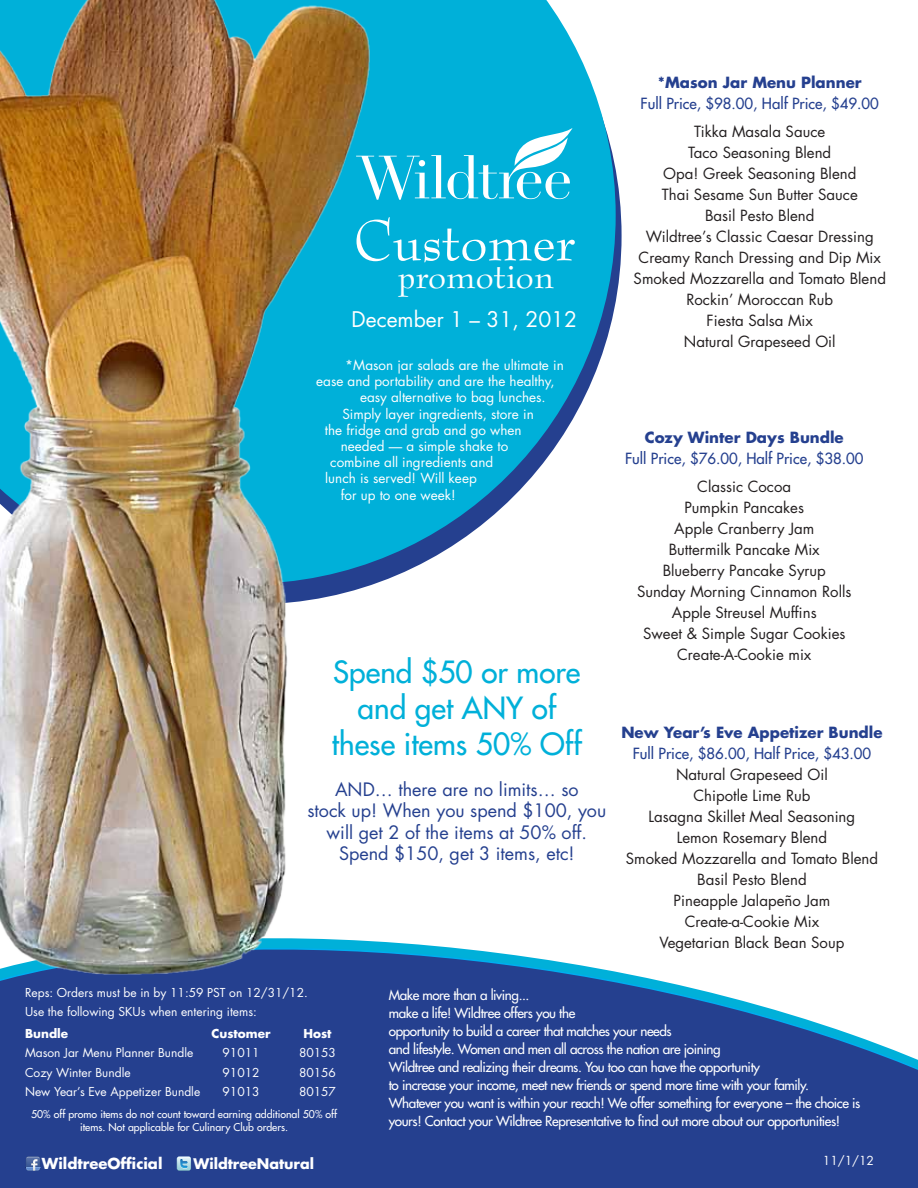
<style>
.page{position:relative;width:918px;height:1188px;background:#fff}
.page>*{position:absolute;margin:0;border:0;box-sizing:border-box;transform-origin:0 0}
.t1{font:56.25px "Bernhard Modern BT";color:#fff}
.t2{font:37.2px "Bernhard Modern BT";color:#fff}
.t3{font:29.85px/35.7px "Futura";color:#00b0d9;text-align:center}
.t4{font:21px "Futura";color:#fff}
.t5{font:18px/21.6px "Futura";color:#25408f;text-align:center}
.t6{font:15px/21px "Futura";color:#231f20;text-align:center}
.t7{font:15px "Futura";color:#25408f}
.t8{font:700 15px "Futura";color:#25408f}
.t9{font:700 14.85px "Futura";color:#fff}
.t10{font:700 14.25px "Futura";color:#fff}
.t11{font:13.5px/18px "Futura";letter-spacing:-.03em;color:#fff}
.t12{font:13.5px "Futura";color:#fff}
.t13{font:12.15px "Futura";color:#fff}
.t14{font:12px/19.5px "Futura";color:#fff}
.t15{font:700 12px "Futura";color:#fff}
.t16{font:10.5px/12.6px "Futura";color:#fff;text-align:center}
</style>
<div class="page">
<svg style="left:0;top:954px;width:918px;height:234px;background:#38539a"></svg>
<svg style="left:506px;top:0;width:110px;height:504px;fill:#00b0d9"></svg>
<img style="left:0;top:0;width:506px;height:989px">
<svg style="left:26px;top:1156px;width:14px;height:15px"></svg>
<svg style="left:177px;top:1156px;width:14px;height:15px"></svg>
<svg style="left:356px;top:128px;width:217px;height:72px"></svg>
<h1 class="t1" style="left:354px;top:203px;width:222px">Customer</h1>
<h2 class="t2" style="left:398px;top:251px;width:158px">promotion</h2>
<h3 class="t4" style="left:352px;top:304px;width:227px">December 1 – 31, 2012</h3>
<p class="t12" style="left:345px;top:356px;width:220px">*Mason jar salads are the ultimate in</p>
<p class="t12" style="left:316px;top:372px;width:240px">ease and portability and are the healthy,</p>
<p class="t12" style="left:360px;top:388px;width:187px">easy alternative to bag lunches.</p>
<p class="t12" style="left:342px;top:404px;width:193px">Simply layer ingredients, store in</p>
<p class="t12" style="left:325px;top:421px;width:198px">the fridge and grab and go when</p>
<p class="t12" style="left:341px;top:437px;width:169px">needed — a simple shake to</p>
<p class="t12" style="left:330px;top:453px;width:165px">combine all ingredients and</p>
<p class="t12" style="left:325px;top:469px;width:153px">lunch is served! Will keep</p>
<p class="t12" style="left:341px;top:485px;width:116px">for up to one week!</p>
<h3 class="t3" style="left:332px;top:654px;width:251px">Spend $50 or more and get ANY of these items 50% Off</h3>
<p class="t5" style="left:307px;top:778px;width:300px">AND… there are no limits… so<br>stock up! When you spend $100, you will get 2 of the items at 50% off.<br>Spend $150, get 3 items, etc!</p>
<p class="t8" style="left:658px;top:72px;width:205px">*Mason Jar Menu Planner</p>
<p class="t7" style="left:641px;top:94px;width:240px">Full Price, $98.00, Half Price, $49.00</p>
<p class="t6" style="left:634px;top:121px;width:254px">Tikka Masala Sauce<br>Taco Seasoning Blend<br>Opa! Greek Seasoning Blend<br>Thai Sesame Sun Butter Sauce<br>Basil Pesto Blend<br>Wildtree’s Classic Caesar Dressing<br>Creamy Ranch Dressing and Dip Mix<br>Smoked Mozzarella and Tomato Blend<br>Rockin’ Moroccan Rub<br>Fiesta Salsa Mix<br>Natural Grapeseed Oil</p>
<p class="t8" style="left:645px;top:427px;width:200px">Cozy Winter Days Bundle</p>
<p class="t7" style="left:625px;top:448px;width:240px">Full Price, $76.00, Half Price, $38.00</p>
<p class="t6" style="left:637px;top:475px;width:216px">Classic Cocoa<br>Pumpkin Pancakes<br>Apple Cranberry Jam<br>Buttermilk Pancake Mix<br>Blueberry Pancake Syrup<br>Sunday Morning Cinnamon Rolls<br>Apple Streusel Muffins<br>Sweet &amp; Simple Sugar Cookies<br>Create-A-Cookie mix</p>
<p class="t8" style="left:621px;top:722px;width:263px">New Year’s Eve Appetizer Bundle</p>
<p class="t7" style="left:633px;top:744px;width:240px">Full Price, $86.00, Half Price, $43.00</p>
<p class="t6" style="left:626px;top:764px;width:254px">Natural Grapeseed Oil<br>Chipotle Lime Rub<br>Lasagna Skillet Meal Seasoning<br>Lemon Rosemary Blend<br>Smoked Mozzarella and Tomato Blend<br>Basil Pesto Blend<br>Pineapple Jalapeño Jam<br>Create-a-Cookie Mix<br>Vegetarian Black Bean Soup</p>
<p class="t14" style="left:25px;top:982px;width:284px">Reps: Orders must be in by 11:59 PST on 12/31/12.<br>Use the following SKUs when entering items:</p>
<p class="t15" style="left:25px;top:1025px;width:45px">Bundle</p>
<p class="t15" style="left:212px;top:1025px;width:60px">Customer</p>
<p class="t15" style="left:304px;top:1025px;width:30px">Host</p>
<p class="t14" style="left:25px;top:1043px;width:170px">Mason Jar Menu Planner Bundle</p>
<p class="t14" style="left:223px;top:1043px;width:38px">91011</p>
<p class="t14" style="left:299px;top:1043px;width:38px">80153</p>
<p class="t14" style="left:25px;top:1063px;width:107px">Cozy Winter Bundle</p>
<p class="t14" style="left:223px;top:1063px;width:38px">91012</p>
<p class="t14" style="left:299px;top:1063px;width:38px">80156</p>
<p class="t14" style="left:25px;top:1082px;width:177px">New Year’s Eve Appetizer Bundle</p>
<p class="t14" style="left:223px;top:1082px;width:38px">91013</p>
<p class="t14" style="left:299px;top:1082px;width:38px">80157</p>
<p class="t16" style="left:31px;top:1108px;width:308px">50% off promo items do not count toward earning additional 50% off items. Not applicable for Culinary Club orders.</p>
<p class="t9" style="left:42px;top:1154px;width:122px">WildtreeOfficial</p>
<p class="t10" style="left:193px;top:1154px;width:122px">WildtreeNatural</p>
<p class="t11" style="left:389px;top:986px;width:473px">Make more than a living...<br>make a life! Wildtree offers you the<br>opportunity to build a career that matches your needs<br>and lifestyle. Women and men all across the nation are joining<br>Wildtree and realizing their dreams. You too can have the opportunity<br>to increase your income, meet new friends or spend more time with your family.<br>Whatever you want is within your reach! We offer something for everyone – the choice is yours! Contact your Wildtree Representative to find out more about our opportunities!</p>
<p class="t13" style="left:823px;top:1153px;width:53px">11/1/12</p>
</div>
